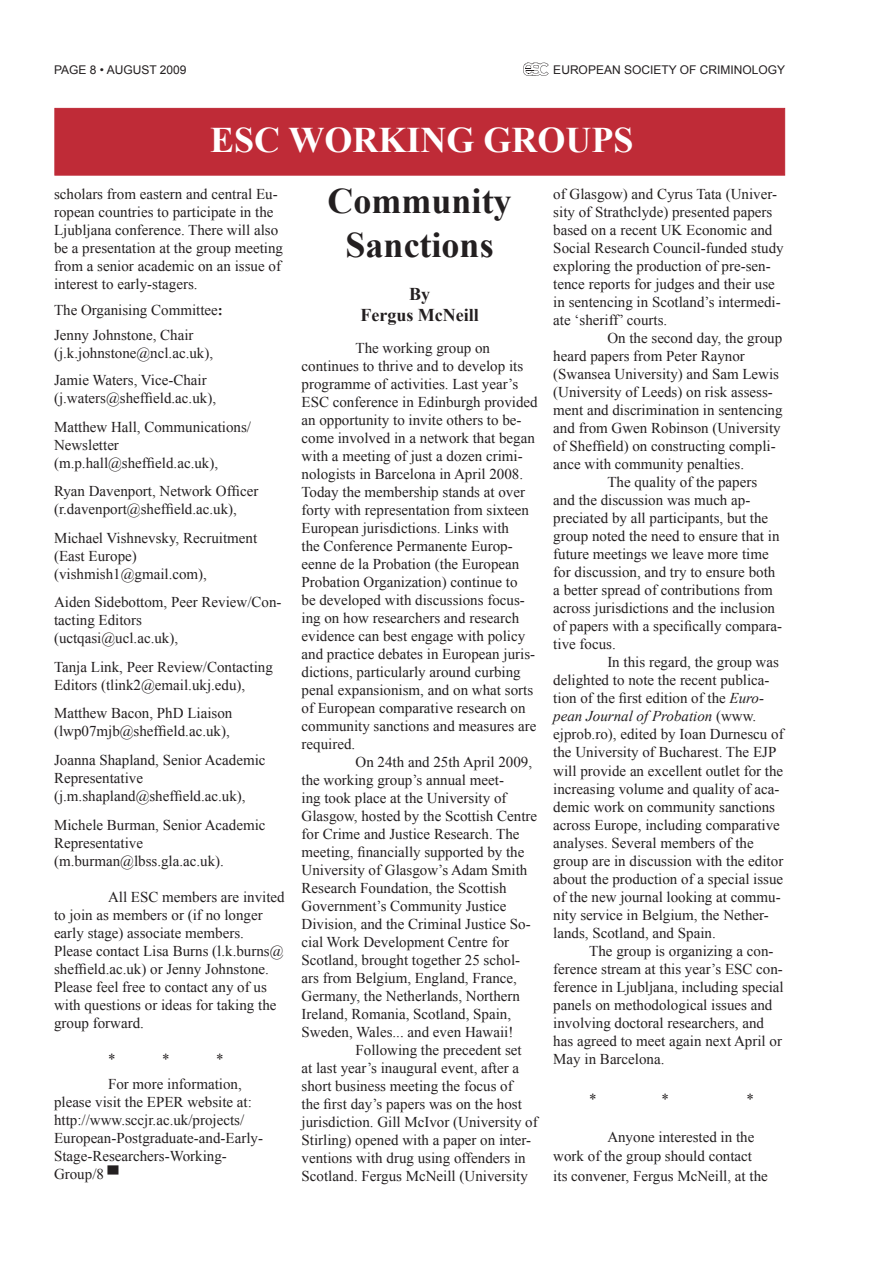
<style>
.page{position:relative;width:893px;height:1263px;background:#fff}
.page>*{position:absolute;margin:0;border:0;box-sizing:border-box;transform-origin:0 0}
.t1{font:700 36px/43.2px "Times New Roman";color:#231f20;text-align:center}
.cont_d{font:700 36px "Times New Roman";color:#fff}
.t2{font:700 18px "Times New Roman";color:#231f20}
.Normal__Web{font:15px/18px "Times New Roman";color:#231f20}
.t3{font:12px "Arial";color:#231f20}
.s1{font-weight:700}
.s2{font-style:italic}
</style>
<div class="page">
<svg style="left:523px;top:63px;width:26px;height:13px"></svg>
<div style="left:54px;top:108px;width:731px;height:68px;background:#bf2b37;border:1px solid #bf2b37"></div>
<p class="t3" style="left:54px;top:62px;width:134px">PAGE 8 • AUGUST 2009</p>
<p class="t3" style="left:553px;top:62px;width:233px">EUROPEAN SOCIETY OF CRIMINOLOGY</p>
<p class="cont_d" style="left:210px;top:115px;width:425px">ESC WORKING GROUPS</p>
<p class="t1" style="left:328px;top:179px;width:185px">Community<br>Sanctions</p>
<p class="t2" style="left:409px;top:281px;width:23px">By</p>
<p class="t2" style="left:360px;top:303px;width:120px">Fergus McNeill</p>
<p class="Normal__Web" style="left:301px;top:339px;width:238px;text-indent:54px">The working group on continues to thrive and to develop its programme of activities. Last year’s ESC conference in Edinburgh provided an opportunity to invite others to be&shy;come involved in a network that began with a meeting of just a dozen crimi&shy;nologists in Barcelona in April 2008.<br>Today the membership stands at over forty with representation from sixteen European jurisdictions. Links with<br>the Conference Permanente Europ&shy;eenne de la Probation (the European Probation Organization) continue to<br>be developed with discussions focus&shy;ing on how researchers and research evidence can best engage with policy and practice debates in European juris&shy;dictions, particularly around curbing penal expansionism, and on what sorts of European comparative research on community sanctions and measures are required.</p>
<p class="Normal__Web" style="left:301px;top:753px;width:237px;text-indent:54px">On 24th and 25th April 2009, the working group’s annual meet-<br>ing took place at the University of Glasgow, hosted by the Scottish Centre for Crime and Justice Research. The meeting, financially supported by the University of Glasgow’s Adam Smith Research Foundation, the Scottish Government’s Community Justice Division, and the Criminal Justice So&shy;cial Work Development Centre for Scotland, brought together 25 schol&shy;ars from Belgium, England, France, Germany, the Netherlands, Northern Ireland, Romania, Scotland, Spain, Sweden, Wales... and even Hawaii!</p>
<p class="Normal__Web" style="left:301px;top:1041px;width:238px;text-indent:54px">Following the precedent set<br>at last year’s inaugural event, after a short business meeting the focus of<br>the first day’s papers was on the host jurisdiction. Gill McIvor (University of Stirling) opened with a paper on inter&shy;ventions with drug using offenders in Scotland. Fergus McNeill (University</p>
<p class="Normal__Web" style="left:54px;top:185px;width:231px">scholars from eastern and central Eu&shy;ropean countries to participate in the Ljubljana conference. There will also be a presentation at the group meeting from a senior academic on an issue of interest to early-stagers.</p>
<p class="Normal__Web" style="left:54px;top:301px;width:170px">The Organising Committee<span class="s1">:</span></p>
<p class="Normal__Web" style="left:54px;top:326px;width:161px">Jenny Johnstone, Chair (j.k.johnstone@ncl.ac.uk),</p>
<p class="Normal__Web" style="left:54px;top:371px;width:154px">Jamie Waters, Vice-Chair</p>
<p class="Normal__Web" style="left:54px;top:389px;width:164px">(j.waters@sheffield.ac.uk),</p>
<p class="Normal__Web" style="left:54px;top:418px;width:199px">Matthew Hall, Communications/<br>Newsletter</p>
<p class="Normal__Web" style="left:54px;top:454px;width:166px">(m.p.hall@sheffield.ac.uk),</p>
<p class="Normal__Web" style="left:54px;top:482px;width:206px">Ryan Davenport, Network Officer (r.davenport@sheffield.ac.uk),</p>
<p class="Normal__Web" style="left:54px;top:529px;width:205px">Michael Vishnevsky, Recruitment (East Europe)</p>
<p class="Normal__Web" style="left:54px;top:565px;width:154px">(vishmish1@gmail.com),</p>
<p class="Normal__Web" style="left:54px;top:593px;width:229px">Aiden Sidebottom, Peer Review/Con&shy;tacting Editors</p>
<p class="Normal__Web" style="left:54px;top:629px;width:126px">(uctqasi@ucl.ac.uk),</p>
<p class="Normal__Web" style="left:54px;top:658px;width:220px">Tanja Link, Peer Review/Contacting<br>Editors (tlink2@email.ukj.edu),</p>
<p class="Normal__Web" style="left:54px;top:704px;width:180px">Matthew Bacon, PhD Liaison</p>
<p class="Normal__Web" style="left:54px;top:722px;width:177px">(lwp07mjb@sheffield.ac.uk),</p>
<p class="Normal__Web" style="left:54px;top:751px;width:213px">Joanna Shapland, Senior Academic<br>Representative</p>
<p class="Normal__Web" style="left:54px;top:787px;width:193px">(j.m.shapland@sheffield.ac.uk),</p>
<p class="Normal__Web" style="left:54px;top:815px;width:213px">Michele Burman, Senior Academic<br>Representative</p>
<p class="Normal__Web" style="left:54px;top:851px;width:172px">(m.burman@lbss.gla.ac.uk).</p>
<p class="Normal__Web" style="left:54px;top:887px;width:232px;text-indent:54px">All ESC members are invited to join as members or (if no longer early stage) associate members.<br>Please contact Lisa Burns (l.k.burns@ sheffield.ac.uk) or Jenny Johnstone.<br>Please feel free to contact any of us with questions or ideas for taking the group forward.</p>
<p class="Normal__Web" style="left:108px;top:1049px;width:9px">*</p>
<p class="Normal__Web" style="left:162px;top:1049px;width:9px">*</p>
<p class="Normal__Web" style="left:216px;top:1049px;width:9px">*</p>
<p class="Normal__Web" style="left:54px;top:1074px;width:211px;text-indent:54px">For more information, please visit the EPER website at: http://www.sccjr.ac.uk/projects/<br>European-Postgraduate-and-Early-<br>Stage-Researchers-Working-<br>Group/8 ▀</p>
<p class="Normal__Web" style="left:553px;top:185px;width:232px">of Glasgow) and Cyrus Tata (Univer&shy;sity of Strathclyde) presented papers based on a recent UK Economic and Social Research Council-funded study exploring the production of pre-sen&shy;tence reports for judges and their use in sentencing in Scotland’s intermedi&shy;ate ‘sheriff’ courts.</p>
<p class="Normal__Web" style="left:553px;top:329px;width:231px;text-indent:54px">On the second day, the group heard papers from Peter Raynor (Swansea University) and Sam Lewis (University of Leeds) on risk assess&shy;ment and discrimination in sentencing and from Gwen Robinson (University of Sheffield) on constructing compli&shy;ance with community penalties.</p>
<p class="Normal__Web" style="left:553px;top:473px;width:230px;text-indent:54px">The quality of the papers and the discussion was much ap&shy;preciated by all participants, but the group noted the need to ensure that in future meetings we leave more time for discussion, and try to ensure both a better spread of contributions from across jurisdictions and the inclusion of papers with a specifically compara&shy;tive focus.</p>
<p class="Normal__Web" style="left:553px;top:653px;width:232px;text-indent:54px">In this regard, the group was delighted to note the recent publica&shy;tion of the first edition of the <span class="s2">Euro&shy;pean Journal of Probation</span> (www. ejprob.ro), edited by Ioan Durnescu of the University of Bucharest. The EJP will provide an excellent outlet for the increasing volume and quality of aca&shy;demic work on community sanctions across Europe, including comparative analyses. Several members of the group are in discussion with the editor about the production of a special issue of the new journal looking at commu&shy;nity service in Belgium, the Nether&shy;lands, Scotland, and Spain.</p>
<p class="Normal__Web" style="left:553px;top:941px;width:232px;text-indent:36px">The group is organizing a con&shy;ference stream at this year’s ESC con&shy;ference in Ljubljana, including special panels on methodological issues and involving doctoral researchers, and has agreed to meet again next April or May in Barcelona.</p>
<p class="Normal__Web" style="left:589px;top:1090px;width:9px">*</p>
<p class="Normal__Web" style="left:661px;top:1090px;width:9px">*</p>
<p class="Normal__Web" style="left:746px;top:1090px;width:9px">*</p>
<p class="Normal__Web" style="left:553px;top:1126px;width:216px;line-height:19.5px;text-indent:54px">Anyone interested in the work of the group should contact its convener, Fergus McNeill, at the</p>
</div>
